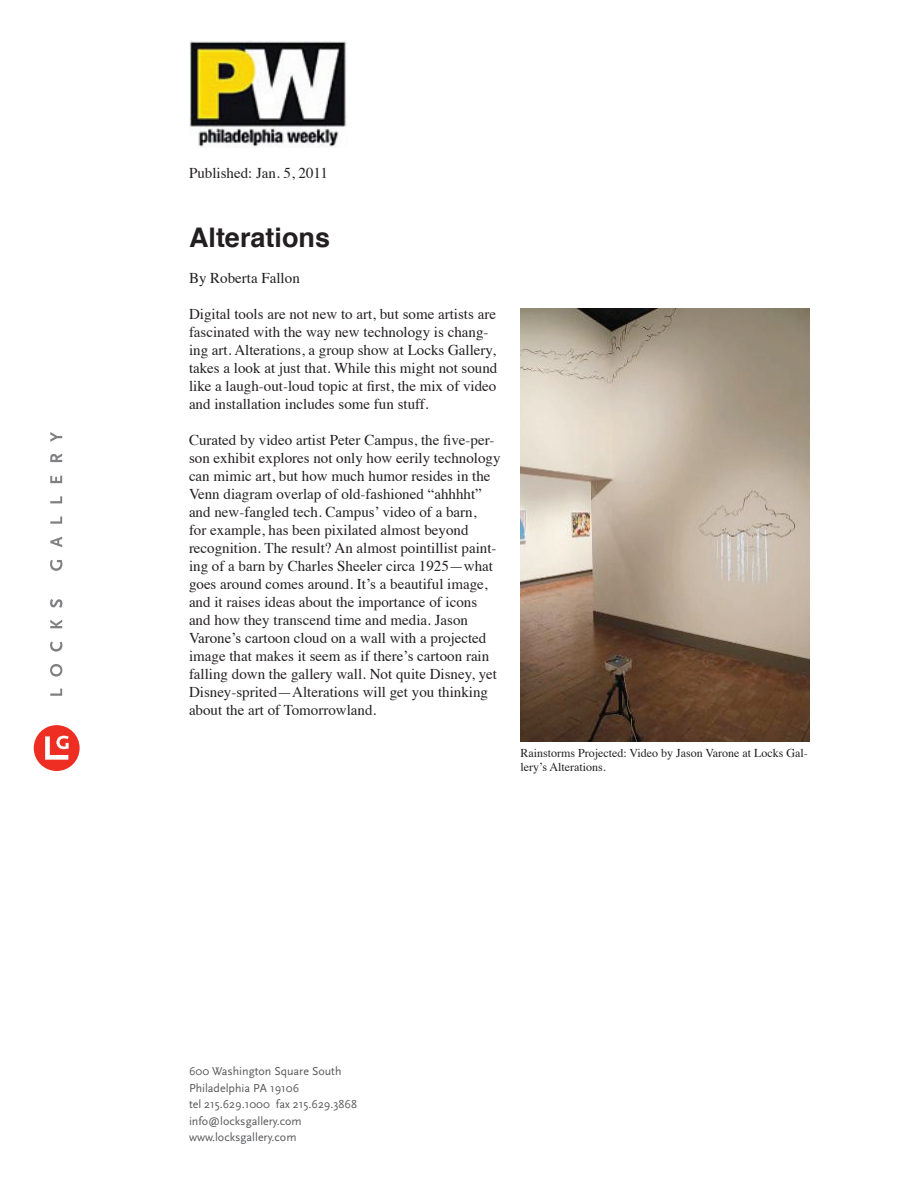
<style>
.page{position:relative;width:918px;height:1188px;background:#fff}
.page>*{position:absolute;margin:0;border:0;box-sizing:border-box;transform-origin:0 0}
.t1{font:700 27px "Helvetica";color:#231f20}
.t2{font:15px/18px "Times";color:#231f20}
.t3{font:12px/16.5px "Scala Sans";color:#57585a}
.t4{font:12px/14.4px "Times";color:#231f20}
</style>
<div class="page">
<div style="left:34px;top:725px;width:46px;height:46px;background:#ee2e22;border-radius:50%"></div>
<svg style="left:45px;top:736px;width:24px;height:24px"></svg>
<svg style="left:50px;top:689px;width:12px;height:7px"></svg>
<svg style="left:50px;top:664px;width:12px;height:13px"></svg>
<svg style="left:50px;top:642px;width:12px;height:10px"></svg>
<svg style="left:50px;top:620px;width:12px;height:8px"></svg>
<svg style="left:50px;top:599px;width:12px;height:9px"></svg>
<svg style="left:50px;top:560px;width:12px;height:11px"></svg>
<svg style="left:50px;top:537px;width:12px;height:10px"></svg>
<svg style="left:50px;top:517px;width:12px;height:7px"></svg>
<svg style="left:50px;top:496px;width:12px;height:7px"></svg>
<svg style="left:50px;top:476px;width:12px;height:7px"></svg>
<svg style="left:50px;top:454px;width:12px;height:8px"></svg>
<svg style="left:50px;top:432px;width:12px;height:10px"></svg>
<img style="left:189px;top:41px;width:159px;height:106px">
<img style="left:521px;top:308px;width:289px;height:433px">
<p class="t2" style="left:189px;top:163px;width:141px">Published: Jan. 5, 2011</p>
<h1 class="t1" style="left:189px;top:215px;width:143px">Alterations</h1>
<p class="t2" style="left:189px;top:267px;width:112px">By Roberta Fallon</p>
<p class="t2" style="left:189px;top:303px;width:310px">Digital tools are not new to art, but some artists are fascinated with the way new technology is chang&shy;ing art. Alterations, a group show at Locks Gallery, takes a look at just that. While this might not sound like a laugh-out-loud topic at first, the mix of video and installation includes some fun stuff.</p>
<p class="t2" style="left:189px;top:429px;width:313px">Curated by video artist Peter Campus, the five-per&shy;son exhibit explores not only how eerily technology can mimic art, but how much humor resides in the Venn diagram overlap of old-fashioned “ahhhht” and new-fangled tech. Campus’ video of a barn,<br>for example, has been pixilated almost beyond recognition. The result? An almost pointillist paint&shy;ing of a barn by Charles Sheeler circa 1925—what goes around comes around. It’s a beautiful image, and it raises ideas about the importance of icons and how they transcend time and media. Jason Varone’s cartoon cloud on a wall with a projected image that makes it seem as if there’s cartoon rain falling down the gallery wall. Not quite Disney, yet Disney-sprited—Alterations will get you thinking about the art of Tomorrowland.</p>
<p class="t4" style="left:520px;top:745px;width:289px">Rainstorms Projected: Video by Jason Varone at Locks Gal&shy;lery’s Alterations.</p>
<p class="t3" style="left:189px;top:1064px;width:170px">600 Washington Square South<br>Philadelphia PA 19106<br>tel 215.629.1000 fax 215.629.3868 info@locksgallery.com www.locksgallery.com</p>
</div>
